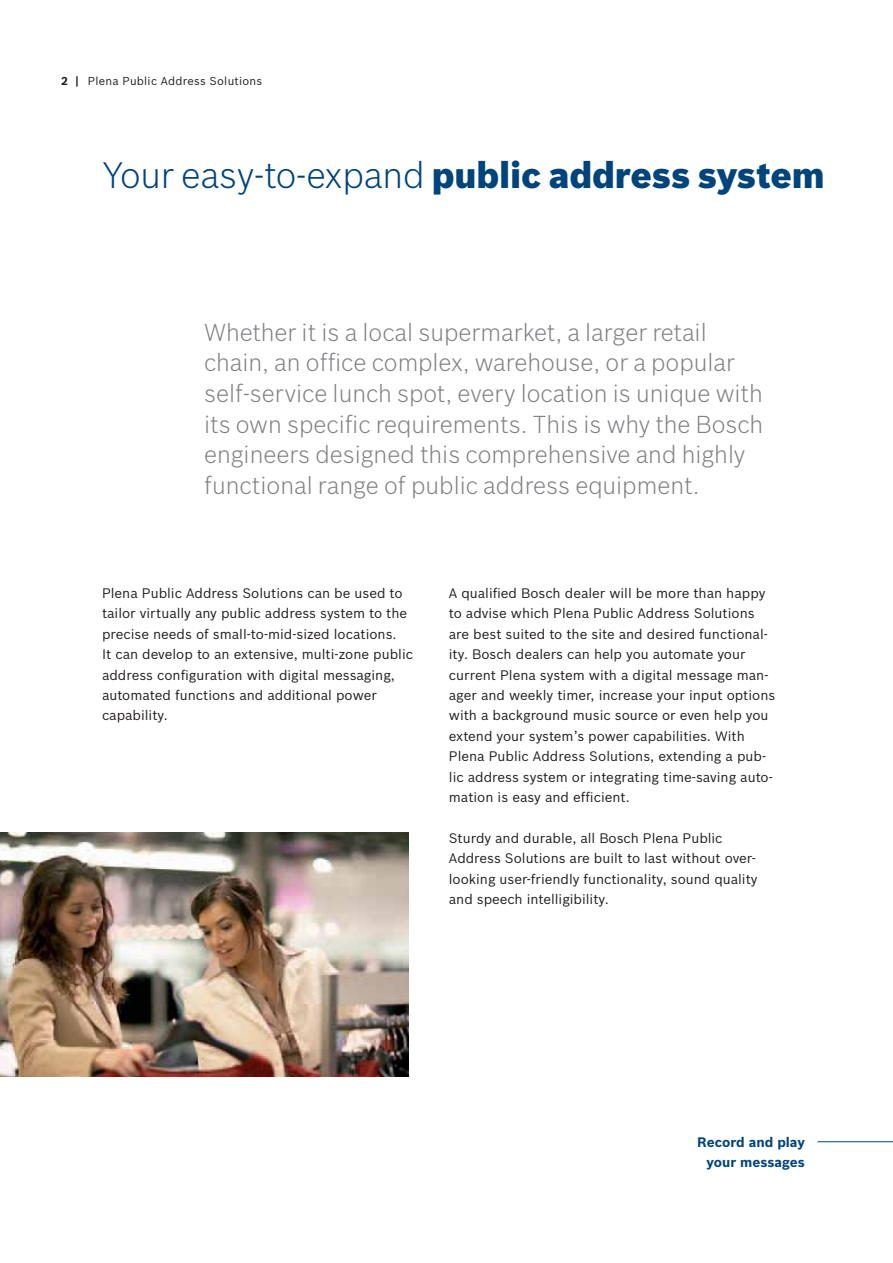
<style>
.page{position:relative;width:893px;height:1263px;background:#fff}
.page>*{position:absolute;margin:0;border:0;box-sizing:border-box;transform-origin:0 0}
.t1{font:900 36px "Bosch Sans";letter-spacing:-.005em;color:#00447c}
.t2{font:300 24px/30.6px "Bosch Sans";color:#808285}
.t3{font:13.5px/20.4px "Bosch Sans";color:#231f20}
.t4{font:700 13.5px/20.4px "Bosch Sans";color:#00447c;text-align:right}
.t5{font:11.25px "Bosch Sans";letter-spacing:.02em;color:#231f20}
.s1{font-weight:700}
.s2{font-weight:300}
</style>
<div class="page">
<img style="left:0;top:832px;width:408px;height:245px">
<svg style="left:817px;top:1141px;width:76px;height:1px"></svg>
<p class="t5" style="left:61px;top:77px;width:203px"><span class="s1">2 |</span> Plena Public Address Solutions</p>
<h1 class="t1" style="left:104px;top:155px;width:723px"><span class="s2">Your easy-to-expand</span> public address system</h1>
<p class="t2" style="left:204px;top:319px;width:561px">Whether it is a local supermarket, a larger retail chain, an office complex, warehouse, or a popular self-service lunch spot, every location is unique with its own specific requirements. This is why the Bosch engineers designed this comprehensive and highly functional range of public address equipment.</p>
<p class="t3" style="left:102px;top:584px;width:312px">Plena Public Address Solutions can be used to tailor virtually any public address system to the precise needs of small-to-mid-sized locations.<br>It can develop to an extensive, multi-zone public address configuration with digital messaging, automated functions and additional power capability.</p>
<p class="t3" style="left:449px;top:584px;width:328px">A qualified Bosch dealer will be more than happy to advise which Plena Public Address Solutions are best suited to the site and desired functional&shy;ity. Bosch dealers can help you automate your current Plena system with a digital message man&shy;ager and weekly timer, increase your input options with a background music source or even help you extend your system’s power capabilities. With Plena Public Address Solutions, extending a pub&shy;lic address system or integrating time-saving auto&shy;mation is easy and efficient.</p>
<p class="t3" style="left:449px;top:829px;width:310px">Sturdy and durable, all Bosch Plena Public Address Solutions are built to last without over&shy;looking user-friendly functionality, sound quality and speech intelligibility.</p>
<p class="t4" style="left:697px;top:1133px;width:109px">Record and play your messages</p>
</div>
